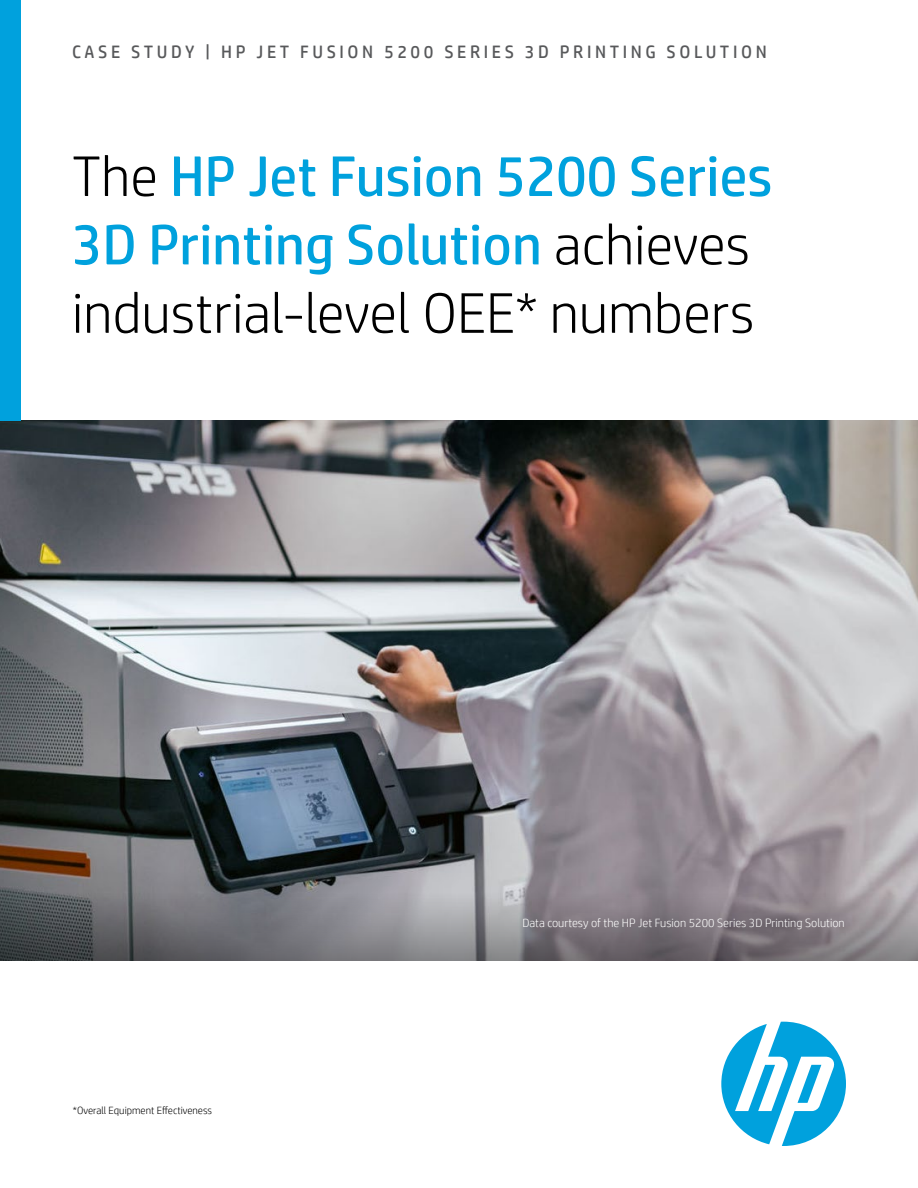
<style>
.page{position:relative;width:918px;height:1188px;background:#fff}
.page>*{position:absolute;margin:0;border:0;box-sizing:border-box;transform-origin:0 0}
.t1{font:57px/68.4px "HP Simplified";color:#00a1dd}
.t2{font:18px "HP Simplified";letter-spacing:.2em;color:#58595b}
.t3{font:300 12px "HP Simplified";color:#fff}
.t4{font:300 10.5px "HP Simplified";color:#000}
.s1{font-weight:300;color:#000}
</style>
<div class="page">
<img style="left:0;top:421px;width:918px;height:472px">
<svg style="left:0;top:893px;width:918px;height:67px;background:#7a777d"></svg>
<div style="left:0;top:0;width:21px;height:421px;background:#00a1dd"></div>
<svg style="left:721px;top:1022px;width:125px;height:124px"></svg>
<p class="t2" style="left:72px;top:40px;width:696px">CASE STUDY | HP JET FUSION 5200 SERIES 3D PRINTING SOLUTION</p>
<p class="t1" style="left:72px;top:141px;width:702px"><span class="s1">The</span> HP Jet Fusion 5200 Series<br>3D Printing Solution <span class="s1">achieves industrial-level OEE* numbers</span></p>
<p class="t4" style="left:73px;top:1103px;width:141px">*Overall Equipment Effectiveness</p>
<p class="t3" style="left:522px;top:915px;width:324px">Data courtesy of the HP Jet Fusion 5200 Series 3D Printing Solution</p>
</div>
